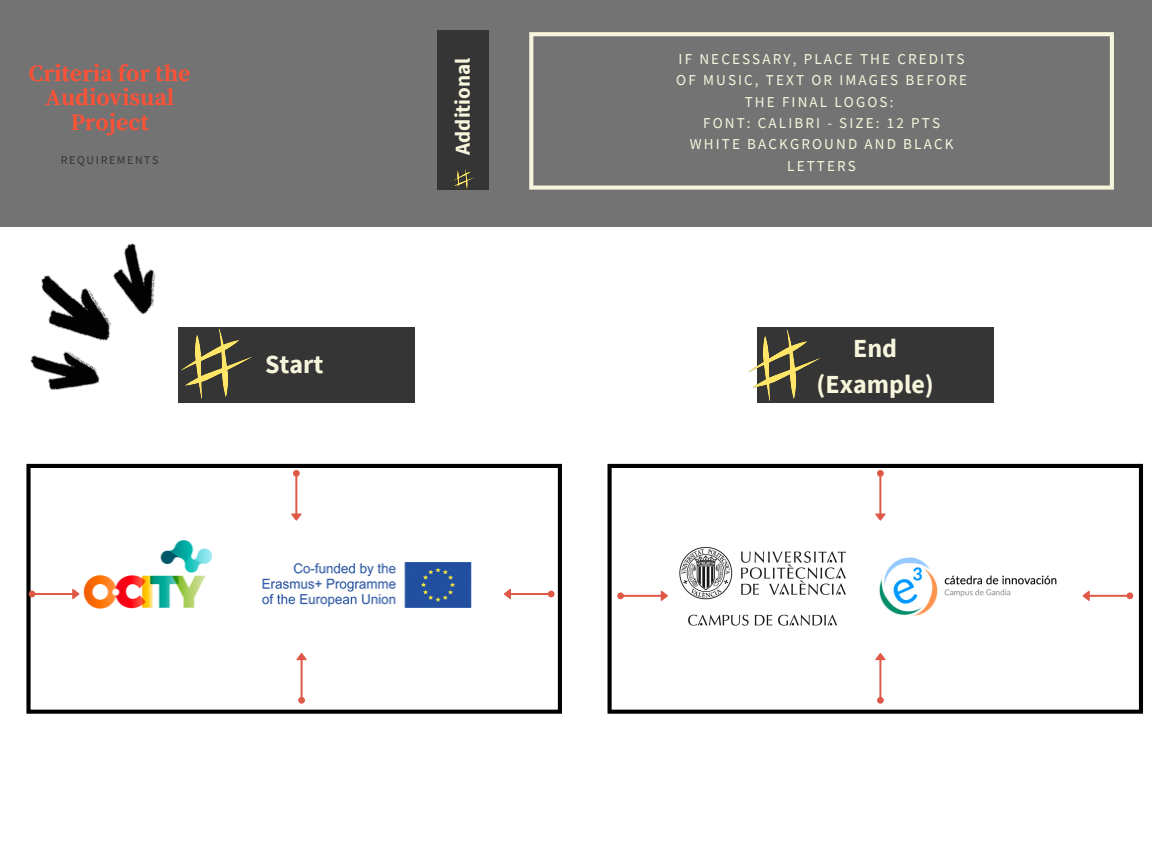
<style>
.page{position:relative;width:1152px;height:864px;background:#fff}
.page>*{position:absolute;margin:0;border:0;box-sizing:border-box;transform-origin:0 0}
.t1{font:700 26.1px/36px "Source Sans Pro";color:#f7f6dd;text-align:center}
.t2{font:700 23.4px/24.5px "Source Serif Pro";color:#ff5136;text-align:center}
.t3{font:700 21.15px "Source Sans Pro";color:#f7f6dd}
.t4{font:15.15px/21.3px "Source Sans Pro";letter-spacing:.14em;color:#f7f6dd;text-align:center}
.t5{font:11.85px "Source Sans Pro";letter-spacing:.14em;color:#353535}
</style>
<div class="page">
<div style="left:0;top:0;width:1152px;height:226px;background:#737373"></div>
<svg style="left:608px;top:464px;width:535px;height:250px"></svg>
<svg style="left:529px;top:32px;width:585px;height:158px"></svg>
<div style="left:437px;top:30px;width:51px;height:160px;background:#353535"></div>
<svg style="left:26px;top:464px;width:536px;height:250px"></svg>
<div style="left:179px;top:327px;width:236px;height:76px;background:#353535"></div>
<div style="left:757px;top:327px;width:237px;height:76px;background:#353535"></div>
<svg style="left:29px;top:589px;width:50px;height:10px"></svg>
<svg style="left:617px;top:590px;width:51px;height:11px"></svg>
<svg style="left:504px;top:589px;width:51px;height:10px"></svg>
<svg style="left:1083px;top:590px;width:50px;height:11px"></svg>
<svg style="left:291px;top:470px;width:11px;height:51px"></svg>
<svg style="left:875px;top:470px;width:11px;height:51px"></svg>
<svg style="left:296px;top:653px;width:11px;height:51px"></svg>
<svg style="left:875px;top:653px;width:11px;height:51px"></svg>
<img style="left:0;top:226px;width:189px;height:177px">
<img style="left:180px;top:326px;width:72px;height:74px">
<img style="left:748px;top:329px;width:72px;height:72px">
<img style="left:453px;top:169px;width:22px;height:21px">
<p class="t2" style="left:29px;top:62px;width:163px">Criteria for the<br>Audiovisual<br>Project</p>
<p class="t5" style="left:61px;top:153px;width:99px">REQUIREMENTS</p>
<p class="t1" style="left:265px;top:346px;width:60px">Start</p>
<p class="t3" style="left:449px;top:155px;width:98px;rotate:-90deg">Additional</p>
<p class="t4" style="left:676px;top:48px;width:292px">IF NECESSARY, PLACE THE CREDITS<br>OF MUSIC, TEXT OR IMAGES BEFORE<br>THE FINAL LOGOS:</p>
<p class="t4" style="left:703px;top:112px;width:238px">FONT: CALIBRI - SIZE: 12 PTS</p>
<p class="t4" style="left:690px;top:133px;width:265px">WHITE BACKGROUND AND BLACK<br>LETTERS</p>
<p class="t1" style="left:817px;top:330px;width:119px">End (Example)</p>
</div>
